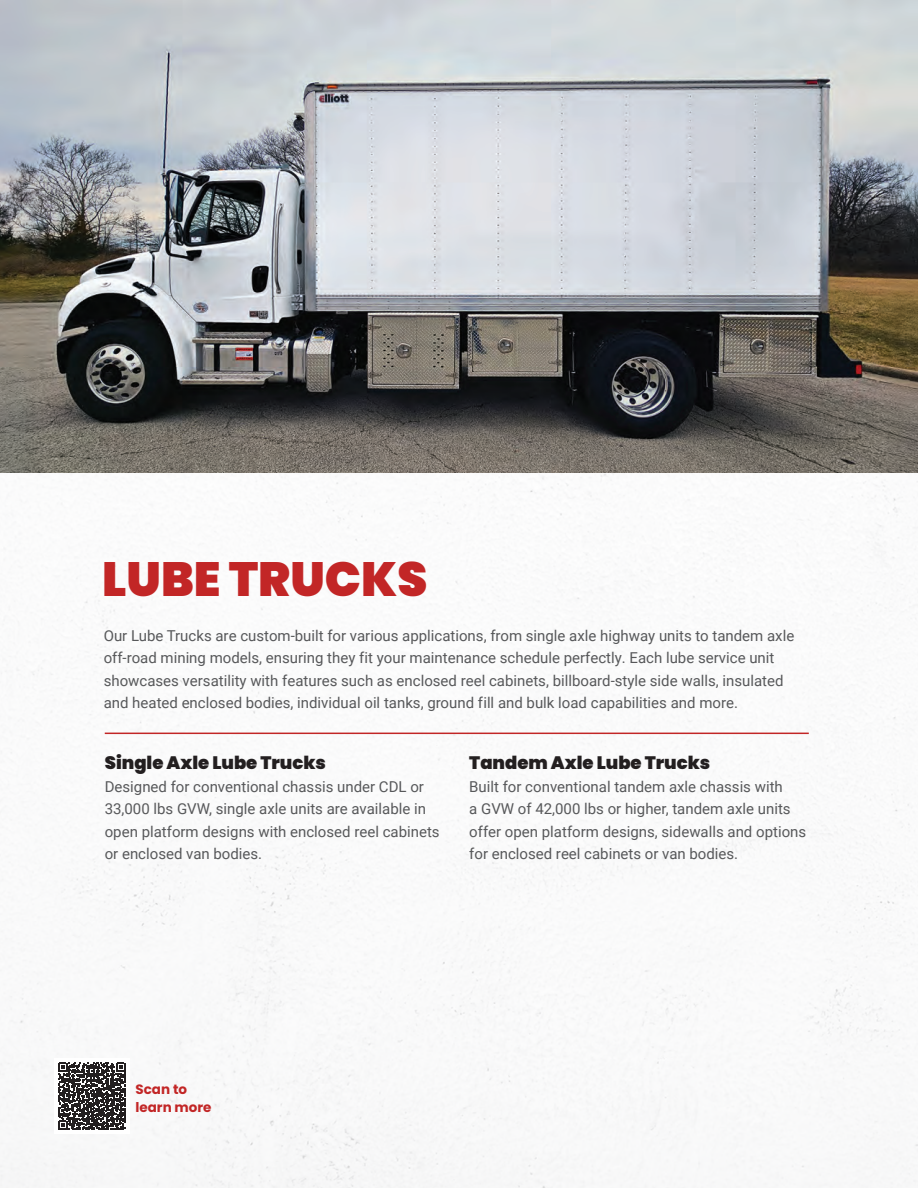
<style>
.page{position:relative;width:918px;height:1188px;background:#fff}
.page>*{position:absolute;margin:0;border:0;box-sizing:border-box;transform-origin:0 0}
.t1{font:900 48px "Poppins";color:#c22626}
.t2{font:900 18px "Poppins";color:#231f20}
.t3{font:15px/22.5px "Roboto";color:#57585a}
.t4{font:700 13.5px/18px "Poppins";color:#c22626}
</style>
<div class="page">
<img style="left:0;top:473px;width:918px;height:715px">
<div style="left:54px;top:1058px;width:76px;height:76px;background:#fff"></div>
<svg style="left:58px;top:1063px;width:67px;height:67px"></svg>
<hr style="left:105px;top:733px;width:704px;height:1px;background:#c22626">
<img style="left:0;top:0;width:918px;height:473px">
<h1 class="t1" style="left:102px;top:551px;width:327px">LUBE TRUCKS</h1>
<p class="t3" style="left:104px;top:624px;width:692px">Our Lube Trucks are custom-built for various applications, from single axle highway units to tandem axle off-road mining models, ensuring they fit your maintenance schedule perfectly. Each lube service unit showcases versatility with features such as enclosed reel cabinets, billboard-style side walls, insulated and heated enclosed bodies, individual oil tanks, ground fill and bulk load capabilities and more.</p>
<p class="t2" style="left:105px;top:753px;width:223px">Single Axle Lube Trucks</p>
<p class="t3" style="left:105px;top:775px;width:336px">Designed for conventional chassis under CDL or 33,000 lbs GVW, single axle units are available in open platform designs with enclosed reel cabinets or enclosed van bodies.</p>
<p class="t2" style="left:469px;top:753px;width:243px">Tandem Axle Lube Trucks</p>
<p class="t3" style="left:469px;top:775px;width:338px">Built for conventional tandem axle chassis with<br>a GVW of 42,000 lbs or higher, tandem axle units offer open platform designs, sidewalls and options for enclosed reel cabinets or van bodies.</p>
<p class="t4" style="left:135px;top:1081px;width:78px">Scan to learn more</p>
</div>
